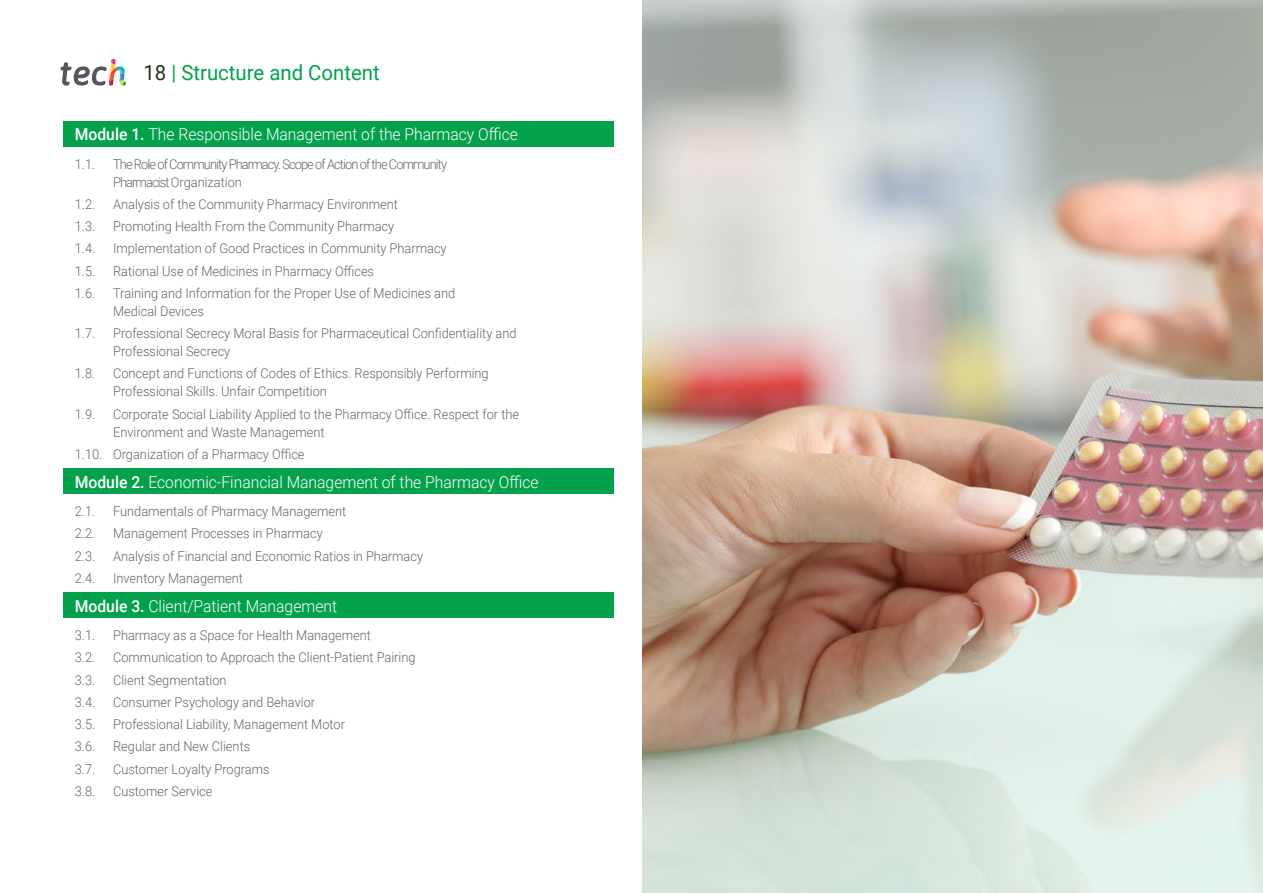
<style>
.page{position:relative;width:1263px;height:893px;background:#fff}
.page>*{position:absolute;margin:0;border:0;box-sizing:border-box;transform-origin:0 0}
.t1{font:21px "Roboto";color:#04a14d}
.t2{font:300 16.5px "Roboto";color:#fff;scale:.95 1}
.t3{font:300 13.5px/18px "Roboto";color:#61646a;scale:.95 1}
.t4{font:300 13.5px/18px "Roboto";letter-spacing:-.07em;color:#61646a;scale:.95 1}
.s1{color:#312e20}
.s2{font-weight:500}
</style>
<div class="page">
<div style="left:64px;top:121px;width:550px;height:25px;background:#04a14d"></div>
<div style="left:64px;top:469px;width:550px;height:25px;background:#04a14d"></div>
<div style="left:64px;top:593px;width:550px;height:25px;background:#04a14d"></div>
<img style="left:642px;top:0;width:621px;height:893px">
<svg style="left:61px;top:59px;width:65px;height:27px"></svg>
<h1 class="t1" style="left:144px;top:57px;width:238px"><span class="s1">18</span> | Structure and Content</h1>
<p class="t2" style="left:75px;top:123px;width:468px"><span class="s2">Module 1.</span> The Responsible Management of the Pharmacy Office</p>
<p class="t3" style="left:75px;top:154px;width:23px">1.1.</p>
<p class="t4" style="left:113px;top:154px;width:353px">The Role of Community Pharmacy. Scope of Action of the Community<br>Pharmacist Organization</p>
<p class="t3" style="left:75px;top:195px;width:23px">1.2.</p>
<p class="t3" style="left:113px;top:195px;width:301px">Analysis of the Community Pharmacy Environment</p>
<p class="t3" style="left:75px;top:217px;width:23px">1.3.</p>
<p class="t3" style="left:113px;top:217px;width:297px">Promoting Health From the Community Pharmacy</p>
<p class="t3" style="left:75px;top:239px;width:23px">1.4.</p>
<p class="t3" style="left:113px;top:239px;width:353px">Implementation of Good Practices in Community Pharmacy</p>
<p class="t3" style="left:75px;top:261px;width:23px">1.5.</p>
<p class="t3" style="left:113px;top:261px;width:276px">Rational Use of Medicines in Pharmacy Offices</p>
<p class="t3" style="left:75px;top:284px;width:23px">1.6.</p>
<p class="t3" style="left:113px;top:284px;width:362px">Training and Information for the Proper Use of Medicines and<br>Medical Devices</p>
<p class="t3" style="left:75px;top:324px;width:23px">1.7.</p>
<p class="t3" style="left:113px;top:324px;width:426px">Professional Secrecy Moral Basis for Pharmaceutical Confidentiality and<br>Professional Secrecy</p>
<p class="t3" style="left:75px;top:364px;width:23px">1.8.</p>
<p class="t3" style="left:113px;top:364px;width:397px">Concept and Functions of Codes of Ethics. Responsibly Performing<br>Professional Skills. Unfair Competition</p>
<p class="t3" style="left:75px;top:404px;width:23px">1.9.</p>
<p class="t3" style="left:113px;top:404px;width:429px">Corporate Social Liability Applied to the Pharmacy Office. Respect for the<br>Environment and Waste Management</p>
<p class="t3" style="left:75px;top:445px;width:243px">1.10. Organization of a Pharmacy Office</p>
<p class="t2" style="left:75px;top:470px;width:490px"><span class="s2">Module 2.</span> Economic-Financial Management of the Pharmacy Office</p>
<p class="t3" style="left:75px;top:502px;width:23px">2.1.</p>
<p class="t3" style="left:113px;top:502px;width:247px">Fundamentals of Pharmacy Management</p>
<p class="t3" style="left:75px;top:524px;width:23px">2.2.</p>
<p class="t3" style="left:113px;top:524px;width:222px">Management Processes in Pharmacy</p>
<p class="t3" style="left:75px;top:546px;width:23px">2.3.</p>
<p class="t3" style="left:113px;top:546px;width:328px">Analysis of Financial and Economic Ratios in Pharmacy</p>
<p class="t3" style="left:75px;top:569px;width:23px">2.4.</p>
<p class="t3" style="left:113px;top:569px;width:138px">Inventory Management</p>
<p class="t2" style="left:75px;top:594px;width:278px"><span class="s2">Module 3.</span> Client/Patient Management</p>
<p class="t3" style="left:75px;top:626px;width:23px">3.1.</p>
<p class="t3" style="left:113px;top:626px;width:273px">Pharmacy as a Space for Health Management</p>
<p class="t3" style="left:75px;top:648px;width:23px">3.2.</p>
<p class="t3" style="left:113px;top:648px;width:320px">Communication to Approach the Client-Patient Pairing</p>
<p class="t3" style="left:75px;top:670px;width:23px">3.3.</p>
<p class="t3" style="left:113px;top:670px;width:121px">Client Segmentation</p>
<p class="t3" style="left:75px;top:693px;width:23px">3.4.</p>
<p class="t3" style="left:113px;top:693px;width:214px">Consumer Psychology and Behavior</p>
<p class="t3" style="left:75px;top:715px;width:23px">3.5.</p>
<p class="t3" style="left:113px;top:715px;width:246px">Professional Liability, Management Motor</p>
<p class="t3" style="left:75px;top:737px;width:23px">3.6.</p>
<p class="t3" style="left:113px;top:737px;width:146px">Regular and New Clients</p>
<p class="t3" style="left:75px;top:759px;width:23px">3.7.</p>
<p class="t3" style="left:113px;top:759px;width:166px">Customer Loyalty Programs</p>
<p class="t3" style="left:75px;top:782px;width:23px">3.8.</p>
<p class="t3" style="left:113px;top:782px;width:106px">Customer Service</p>
</div>
